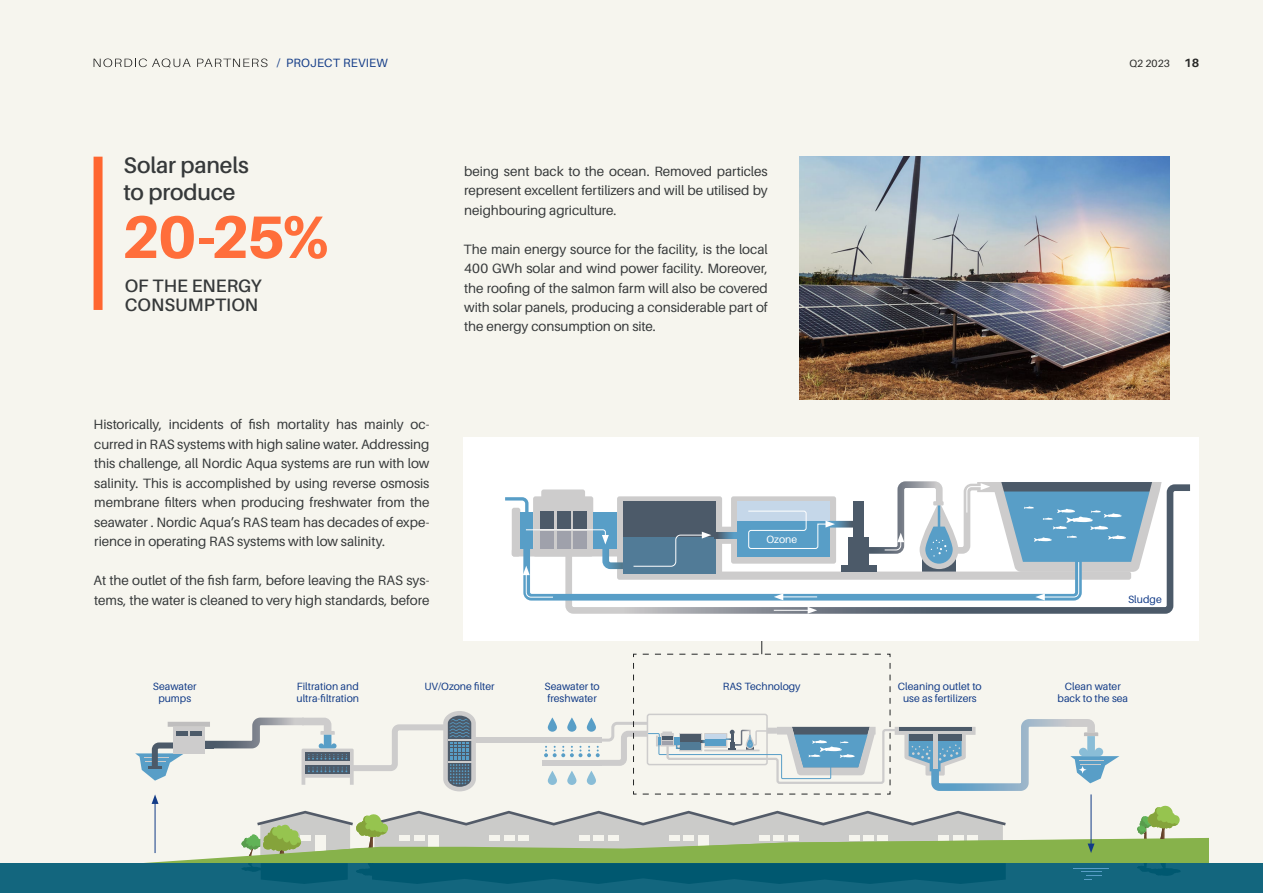
<style>
.page{position:relative;width:1263px;height:893px;background:#f6f5ee}
.page>*{position:absolute;margin:0;border:0;box-sizing:border-box;transform-origin:0 0}
.t1{font:800 60px "Aileron";color:#ff6e3b}
.t2{font:600 22.5px/27px "Aileron";letter-spacing:-.005em;color:#36393a}
.t3{font:600 18px/19.5px "Aileron";letter-spacing:.005em;color:#36393a}
.t4{font:13.5px/19.5px "Aileron";letter-spacing:-.005em;color:#36393a;text-align:justify}
.t5{font:12px "Aileron";letter-spacing:.02em;color:#123b87}
.t6{font:10.5px/12.6px "Aileron";color:#123b87;text-align:center}
.t7{font:10.5px "Aileron";color:#282827}
.t8{font:10.5px "Aileron";color:#fff}
.s1{font-weight:700;font-size:12px}
</style>
<div class="page">
<img style="left:799px;top:156px;width:370px;height:244px">
<hr style="left:761px;top:485px;width:1px;height:169px;background:#242627">
<div style="left:463px;top:437px;width:736px;height:204px;background:#fff"></div>
<div style="left:0;top:863px;width:1263px;height:30px;background:#13667e"></div>
<svg style="left:1161px;top:482px;width:30px;height:132px"></svg>
<svg style="left:505px;top:481px;width:656px;height:133px"></svg>
<svg style="left:135px;top:654px;width:1074px;height:230px"></svg>
<div style="left:94px;top:157px;width:9px;height:153px;background:#ff6630"></div>
<svg style="left:94px;top:59px;width:97px;height:9px"></svg>
<svg style="left:197px;top:59px;width:70px;height:8px"></svg>
<p class="t5" style="left:277px;top:56px;width:112px">/ PROJECT REVIEW</p>
<p class="t7" style="left:1129px;top:57px;width:71px">Q2 2023 <span class="s1">18</span></p>
<h2 class="t2" style="left:124px;top:152px;width:127px">Solar panels to produce</h2>
<h1 class="t1" style="left:122px;top:203px;width:209px">20-25%</h1>
<h3 class="t3" style="left:125px;top:276px;width:138px">OF THE ENERGY<br>CONSUMPTION</h3>
<p class="t4" style="left:94px;top:415px;width:337px">Historically, incidents of fish mortality has mainly oc&shy;curred in RAS systems with high saline water. Addressing this challenge, all Nordic Aqua systems are run with low salinity. This is accomplished by using reverse osmosis membrane filters when producing freshwater from the seawater . Nordic Aqua’s RAS team has decades of expe&shy;rience in operating RAS systems with low salinity.</p>
<p class="t4" style="left:94px;top:571px;width:337px">At the outlet of the fish farm, before leaving the RAS sys&shy;tems, the water is cleaned to very high standards, before</p>
<p class="t4" style="left:464px;top:161px;width:305px">being sent back to the ocean. Removed particles represent excellent fertilizers and will be utilised by neighbouring agriculture.</p>
<p class="t4" style="left:463px;top:239px;width:306px">The main energy source for the facility, is the local 400 GWh solar and wind power facility. Moreover, the roofing of the salmon farm will also be covered with solar panels, producing a considerable part of the energy consumption on site.</p>
<p class="t8" style="left:766px;top:534px;width:32px">Ozone</p>
<p class="t6" style="left:1128px;top:593px;width:35px">Sludge</p>
<p class="t6" style="left:153px;top:680px;width:45px">Seawater pumps</p>
<p class="t6" style="left:424px;top:680px;width:72px">UV/Ozone filter</p>
<p class="t6" style="left:544px;top:680px;width:57px;text-align:left">Seawater to freshwater</p>
<p class="t6" style="left:898px;top:680px;width:85px">Cleaning outlet to use as fertilizers</p>
<p class="t6" style="left:1057px;top:680px;width:72px">Clean water back to the sea</p>
<p class="t6" style="left:297px;top:680px;width:64px">Filtration and</p>
<p class="t6" style="left:723px;top:680px;width:79px">RAS Technology</p>
<p class="t6" style="left:296px;top:692px;width:64px">ultra-filtration</p>
</div>
